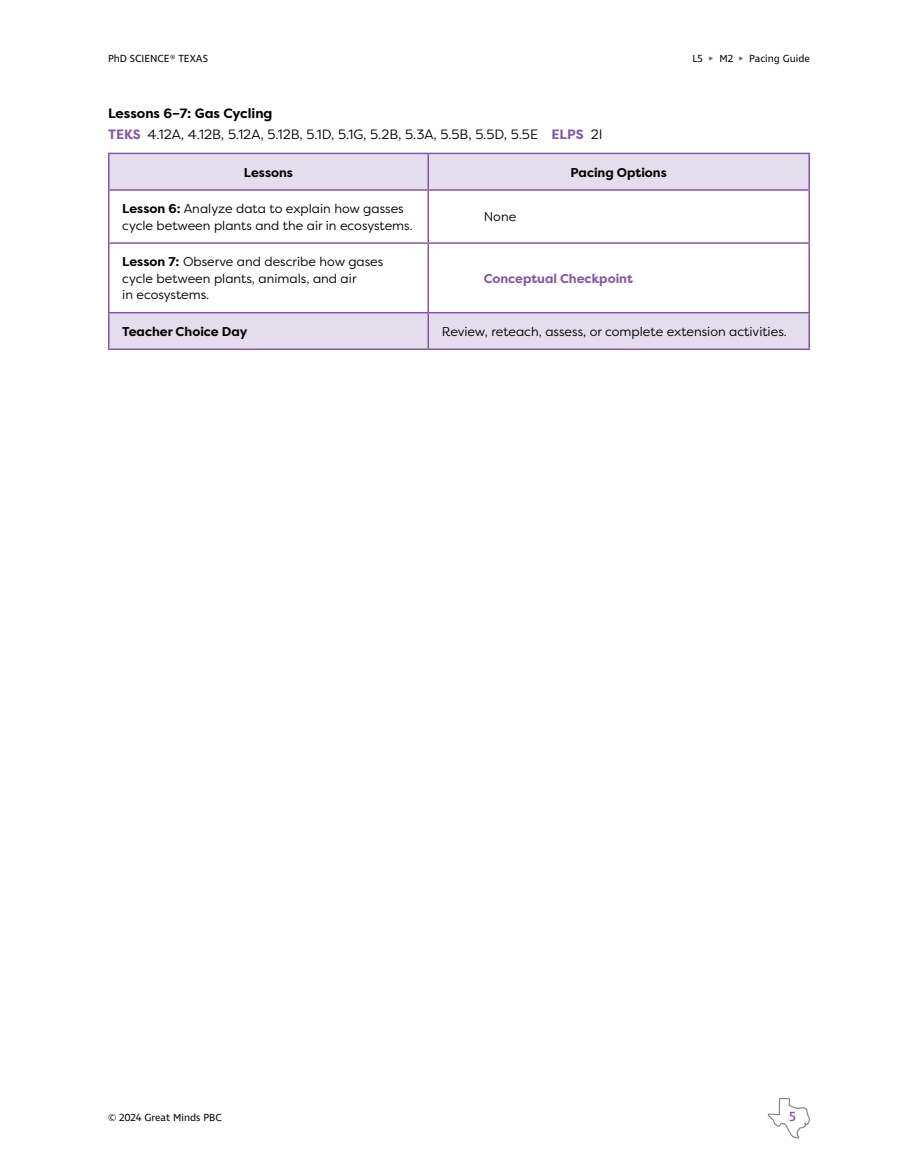
<style>
.page{position:relative;width:918px;height:1175px;background:#fff}
.page>*{position:absolute;margin:0;border:0;box-sizing:border-box;transform-origin:0 0}
.t1{font:13.5px "Filson Pro";color:#000}
.t2{font:700 13.5px "Filson Pro";color:#000}
.t3{font:500 13.5px "Ingra";color:#7f58a5}
.t4{font:12.75px/16.5px "Filson Pro";color:#000}
.t5{font:700 12.75px "Filson Pro";color:#000}
.t6{font:700 12.75px "Filson Pro";color:#7f58a5}
.t7{font:10.5px "Ingra";color:#000}
.s1{color:#636466}
.s2{font-weight:700;color:#7f58a5}
.s3{font-weight:700}
</style>
<div class="page">
<svg style="left:110px;top:154px;width:698px;height:194px"></svg>
<hr style="left:428px;top:191px;width:1px;height:51px;background:#7f58a5">
<hr style="left:428px;top:244px;width:1px;height:68px;background:#7f58a5">
<hr style="left:428px;top:153px;width:382px;height:1px;background:#7f58a5">
<hr style="left:808px;top:154px;width:2px;height:35px;background:#7f58a5">
<hr style="left:428px;top:189px;width:382px;height:2px;background:#7f58a5">
<hr style="left:108px;top:191px;width:2px;height:51px;background:#7f58a5">
<hr style="left:808px;top:191px;width:2px;height:51px;background:#7f58a5">
<hr style="left:108px;top:244px;width:2px;height:68px;background:#7f58a5">
<hr style="left:808px;top:244px;width:2px;height:68px;background:#7f58a5">
<hr style="left:428px;top:313px;width:1px;height:35px;background:#7f58a5">
<hr style="left:108px;top:153px;width:320px;height:1px;background:#7f58a5">
<hr style="left:108px;top:154px;width:2px;height:35px;background:#7f58a5">
<hr style="left:428px;top:154px;width:1px;height:35px;background:#7f58a5">
<hr style="left:108px;top:189px;width:320px;height:2px;background:#7f58a5">
<hr style="left:108px;top:242px;width:320px;height:2px;background:#7f58a5">
<hr style="left:428px;top:242px;width:382px;height:2px;background:#7f58a5">
<hr style="left:108px;top:312px;width:320px;height:1px;background:#7f58a5">
<hr style="left:108px;top:313px;width:2px;height:35px;background:#7f58a5">
<hr style="left:428px;top:312px;width:382px;height:1px;background:#7f58a5">
<hr style="left:808px;top:313px;width:2px;height:35px;background:#7f58a5">
<hr style="left:108px;top:348px;width:320px;height:2px;background:#7f58a5">
<hr style="left:428px;top:348px;width:382px;height:2px;background:#7f58a5">
<svg style="left:767px;top:1097px;width:43px;height:42px"></svg>
<p class="t7" style="left:108px;top:52px;width:101px">PhD SCIENCE® TEXAS</p>
<p class="t7" style="left:692px;top:52px;width:119px">L5 <span class="s1">▸</span> M2 <span class="s1">▸</span> Pacing Guide</p>
<h4 class="t2" style="left:108px;top:105px;width:166px">Lessons 6–7: Gas Cycling</h4>
<p class="t1" style="left:108px;top:126px;width:496px"><span class="s2">TEKS</span> 4.12A, 4.12B, 5.12A, 5.12B, 5.1D, 5.1G, 5.2B, 5.3A, 5.5B, 5.5D, 5.5E <span class="s2">ELPS</span> 2I</p>
<p class="t5" style="left:244px;top:164px;width:51px">Lessons</p>
<p class="t5" style="left:571px;top:164px;width:98px">Pacing Options</p>
<p class="t4" style="left:122px;top:200px;width:292px"><span class="s3">Lesson 6:</span> Analyze data to explain how gasses cycle between plants and the air in ecosystems.</p>
<p class="t4" style="left:484px;top:208px;width:34px">None</p>
<p class="t4" style="left:122px;top:253px;width:263px"><span class="s3">Lesson 7:</span> Observe and describe how gases cycle between plants, animals, and air<br>in ecosystems.</p>
<p class="t6" style="left:484px;top:270px;width:151px">Conceptual Checkpoint</p>
<p class="t5" style="left:122px;top:323px;width:127px">Teacher Choice Day</p>
<p class="t4" style="left:442px;top:323px;width:347px">Review, reteach, assess, or complete extension activities.</p>
<p class="t7" style="left:108px;top:1110px;width:115px">© 2024 Great Minds PBC</p>
<p class="t3" style="left:789px;top:1108px;width:9px">5</p>
</div>
